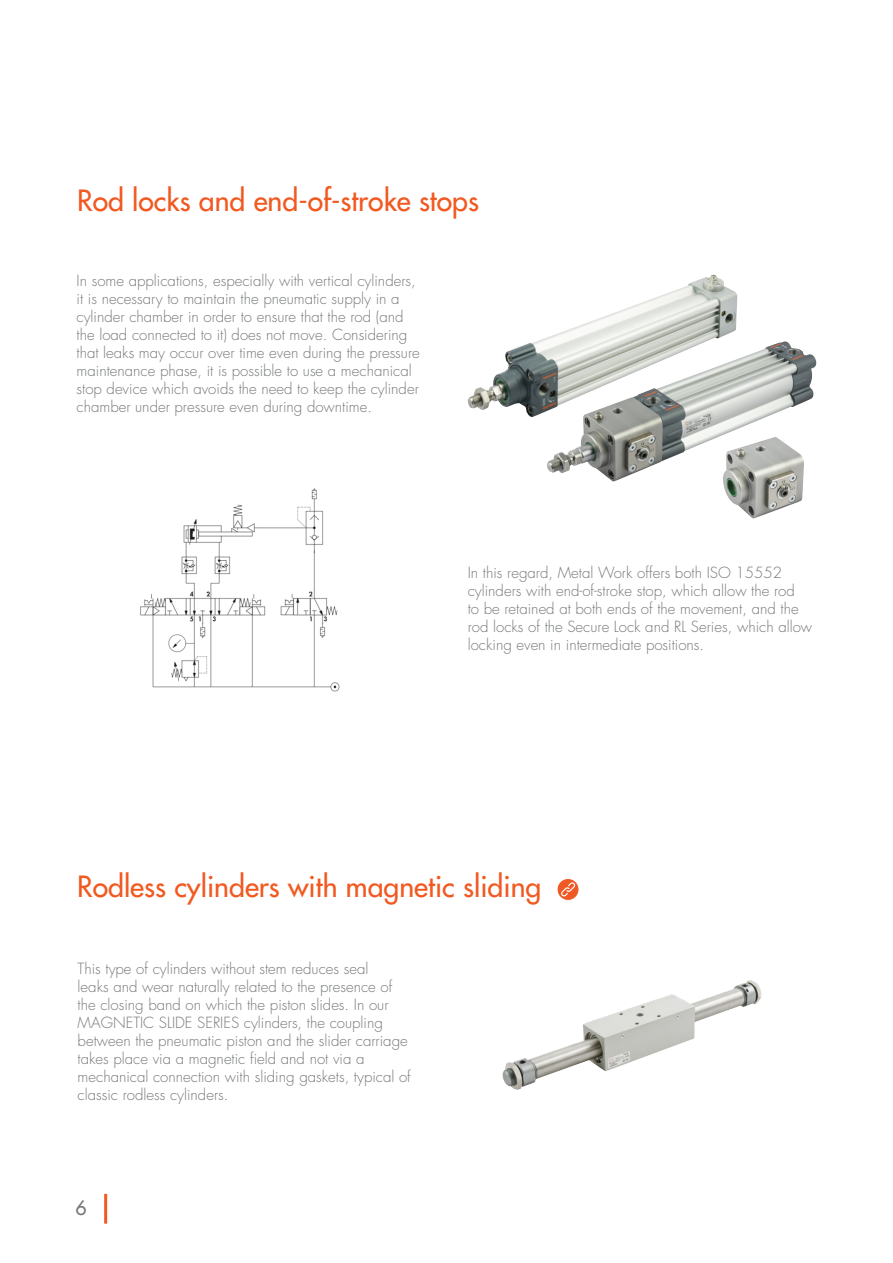
<style>
.page{position:relative;width:893px;height:1263px;background:#fff}
.page>*{position:absolute;margin:0;border:0;box-sizing:border-box;transform-origin:0 0}
.t1{font:500 28.5px "Futura Std";color:#f15921}
.t2{font:500 19.5px "Futura Std";color:#76787b}
.t3{font:300 15px/18px "Futura Std";color:#76787b}
</style>
<div class="page">
<hr style="left:104px;top:1194px;width:3px;height:30px;background:#f15921">
<img style="left:502px;top:980px;width:260px;height:110px">
<svg style="left:557px;top:878px;width:22px;height:22px"></svg>
<div style="left:557px;top:878px;width:22px;height:23px;border:1px solid #fff;border-radius:50%"></div>
<svg style="left:561px;top:882px;width:14px;height:15px"></svg>
<img style="left:468px;top:275px;width:269px;height:142px">
<img style="left:140px;top:488px;width:200px;height:204px">
<img style="left:546px;top:341px;width:270px;height:141px">
<img style="left:723px;top:437px;width:81px;height:82px">
<h1 class="t1" style="left:77px;top:183px;width:403px">Rod locks and end-of-stroke stops</h1>
<p class="t3" style="left:77px;top:272px;width:345px">In some applications, especially with vertical cylinders, it is necessary to maintain the pneumatic supply in a cylinder chamber in order to ensure that the rod (and the load connected to it) does not move. Considering that leaks may occur over time even during the pressure maintenance phase, it is possible to use a mechanical stop device which avoids the need to keep the cylinder chamber under pressure even during downtime.</p>
<p class="t3" style="left:468px;top:564px;width:346px">In this regard, Metal Work offers both ISO 15552 cylinders with end-of-stroke stop, which allow the rod<br>to be retained at both ends of the movement, and the rod locks of the Secure Lock and RL Series, which allow locking even in intermediate positions.</p>
<h1 class="t1" style="left:77px;top:868px;width:466px">Rodless cylinders with magnetic sliding</h1>
<p class="t3" style="left:78px;top:960px;width:335px">This type of cylinders without stem reduces seal<br>leaks and wear naturally related to the presence of the closing band on which the piston slides. In our MAGNETIC SLIDE SERIES cylinders, the coupling between the pneumatic piston and the slider carriage takes place via a magnetic field and not via a mechanical connection with sliding gaskets, typical of classic rodless cylinders.</p>
<h2 class="t2" style="left:75px;top:1196px;width:13px">6</h2>
</div>
